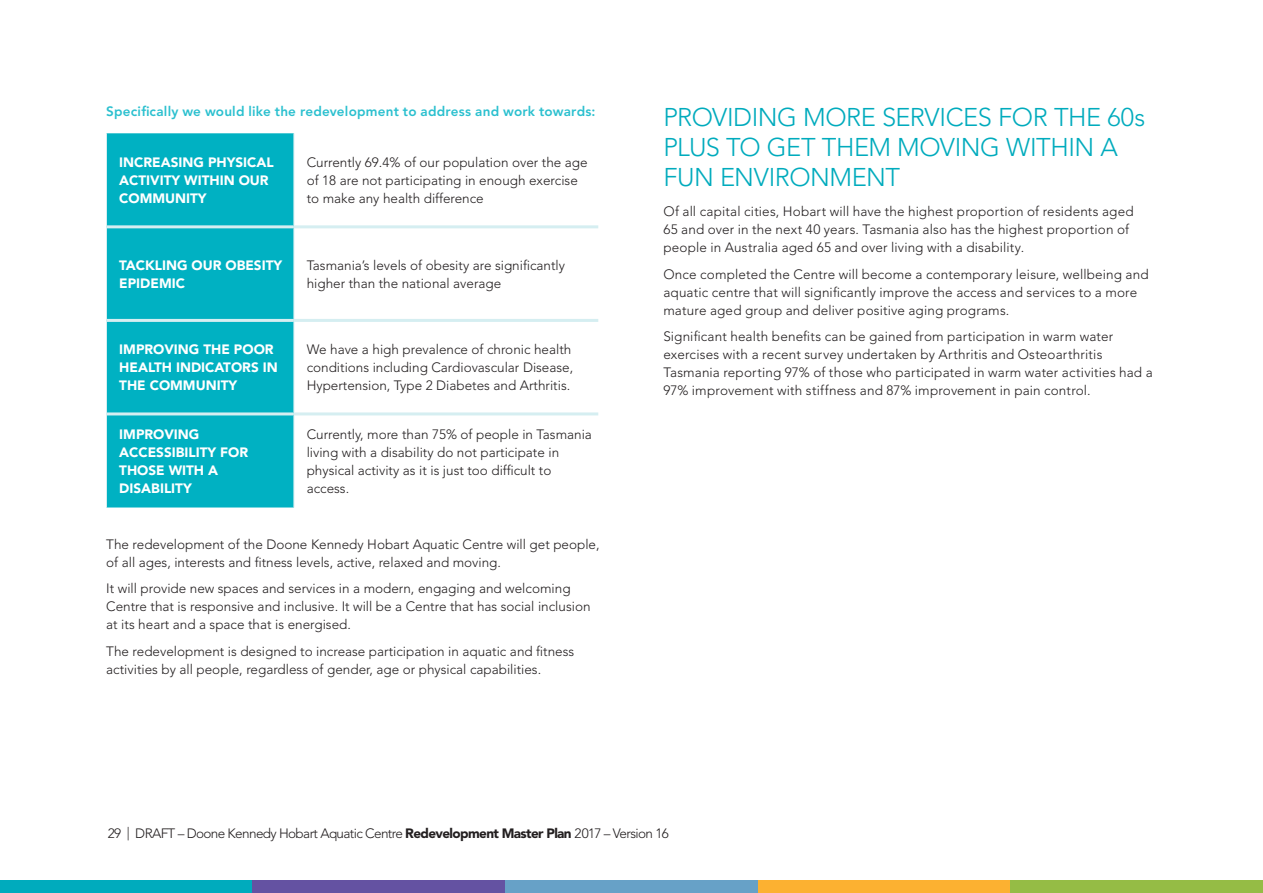
<style>
.page{position:relative;width:1263px;height:893px;background:#fff}
.page>*{position:absolute;margin:0;border:0;box-sizing:border-box;transform-origin:0 0}
.t1{font:300 25.5px/30px "Avenir LT Std";letter-spacing:-.02em;color:#00abbd}
.t2{font:300 13.5px/18px "Avenir LT Std";color:#231f20}
.t3{font:900 13.5px/18px "Avenir LT Std";color:#fff}
.t4{font:300 13.5px "Avenir LT Std";letter-spacing:-.045em;color:#231f20}
.t5{font:800 13.5px "Avenir LT Std";letter-spacing:.015em;color:#2bc0cf}
.s1{font-weight:900}
</style>
<div class="page">
<div style="left:107px;top:133px;width:187px;height:374px;background:#00b1c2"></div>
<hr style="left:106px;top:133px;width:1px;height:94px;background:#d5eef1">
<hr style="left:294px;top:133px;width:1px;height:92px;background:#d5eef1">
<hr style="left:106px;top:227px;width:1px;height:93px;background:#d5eef1">
<hr style="left:294px;top:228px;width:1px;height:91px;background:#d5eef1">
<hr style="left:106px;top:320px;width:1px;height:94px;background:#d5eef1">
<hr style="left:294px;top:322px;width:1px;height:90px;background:#d5eef1">
<hr style="left:106px;top:414px;width:1px;height:93px;background:#d5eef1">
<hr style="left:294px;top:415px;width:1px;height:92px;background:#d5eef1">
<hr style="left:107px;top:225px;width:187px;height:3px;background:#d5eef1">
<hr style="left:294px;top:225px;width:304px;height:3px;background:#d5eef1">
<hr style="left:107px;top:319px;width:187px;height:3px;background:#d5eef1">
<hr style="left:294px;top:319px;width:304px;height:3px;background:#d5eef1">
<hr style="left:107px;top:412px;width:187px;height:3px;background:#d5eef1">
<hr style="left:294px;top:412px;width:304px;height:3px;background:#d5eef1">
<div style="left:0;top:880px;width:253px;height:13px;background:#00abbd"></div>
<div style="left:505px;top:880px;width:253px;height:13px;background:#67a1c7"></div>
<div style="left:253px;top:880px;width:252px;height:13px;background:#6452a2"></div>
<div style="left:758px;top:880px;width:252px;height:13px;background:#fcb131"></div>
<div style="left:1010px;top:880px;width:253px;height:13px;background:#95bc45"></div>
<p class="t5" style="left:106px;top:104px;width:491px">Specifically we would like the redevelopment to address and work towards:</p>
<p class="t3" style="left:119px;top:153px;width:156px">INCREASING PHYSICAL<br>ACTIVITY WITHIN OUR<br>COMMUNITY</p>
<p class="t2" style="left:307px;top:154px;width:283px">Currently 69.4% of our population over the age of 18 are not participating in enough exercise to make any health difference</p>
<p class="t3" style="left:119px;top:256px;width:164px">TACKLING OUR OBESITY<br>EPIDEMIC</p>
<p class="t2" style="left:307px;top:256px;width:260px">Tasmania’s levels of obesity are significantly higher than the national average</p>
<p class="t3" style="left:119px;top:340px;width:160px">IMPROVING THE POOR<br>HEALTH INDICATORS IN<br>THE COMMUNITY</p>
<p class="t2" style="left:307px;top:341px;width:268px">We have a high prevalence of chronic health conditions including Cardiovascular Disease,<br>Hypertension, Type 2 Diabetes and Arthritis.</p>
<p class="t3" style="left:119px;top:425px;width:130px">IMPROVING<br>ACCESSIBILITY FOR<br>THOSE WITH A<br>DISABILITY</p>
<p class="t2" style="left:307px;top:425px;width:287px">Currently, more than 75% of people in Tasmania living with a disability do not participate in physical activity as it is just too difficult to access.</p>
<p class="t2" style="left:106px;top:535px;width:495px">The redevelopment of the Doone Kennedy Hobart Aquatic Centre will get people, of all ages, interests and fitness levels, active, relaxed and moving.</p>
<p class="t2" style="left:106px;top:579px;width:486px">It will provide new spaces and services in a modern, engaging and welcoming<br>Centre that is responsive and inclusive. It will be a Centre that has social inclusion at its heart and a space that is energised.</p>
<p class="t2" style="left:106px;top:642px;width:469px">The redevelopment is designed to increase participation in aquatic and fitness activities by all people, regardless of gender, age or physical capabilities.</p>
<h1 class="t1" style="left:663px;top:102px;width:483px">PROVIDING MORE SERVICES FOR THE 60s<br>PLUS TO GET THEM MOVING WITHIN A<br>FUN ENVIRONMENT</h1>
<p class="t2" style="left:663px;top:203px;width:472px">Of all capital cities, Hobart will have the highest proportion of residents aged<br>65 and over in the next 40 years. Tasmania also has the highest proportion of people in Australia aged 65 and over living with a disability.</p>
<p class="t2" style="left:663px;top:265px;width:487px">Once completed the Centre will become a contemporary leisure, wellbeing and aquatic centre that will significantly improve the access and services to a more mature aged group and deliver positive aging programs.</p>
<p class="t2" style="left:663px;top:328px;width:491px">Significant health benefits can be gained from participation in warm water exercises with a recent survey undertaken by Arthritis and Osteoarthritis Tasmania reporting 97% of those who participated in warm water activities had a 97% improvement with stiffness and 87% improvement in pain control.</p>
<p class="t4" style="left:108px;top:826px;width:562px">29 | DRAFT – Doone Kennedy Hobart Aquatic Centre <span class="s1">Redevelopment Master Plan</span> 2017 – Version 16</p>
</div>
